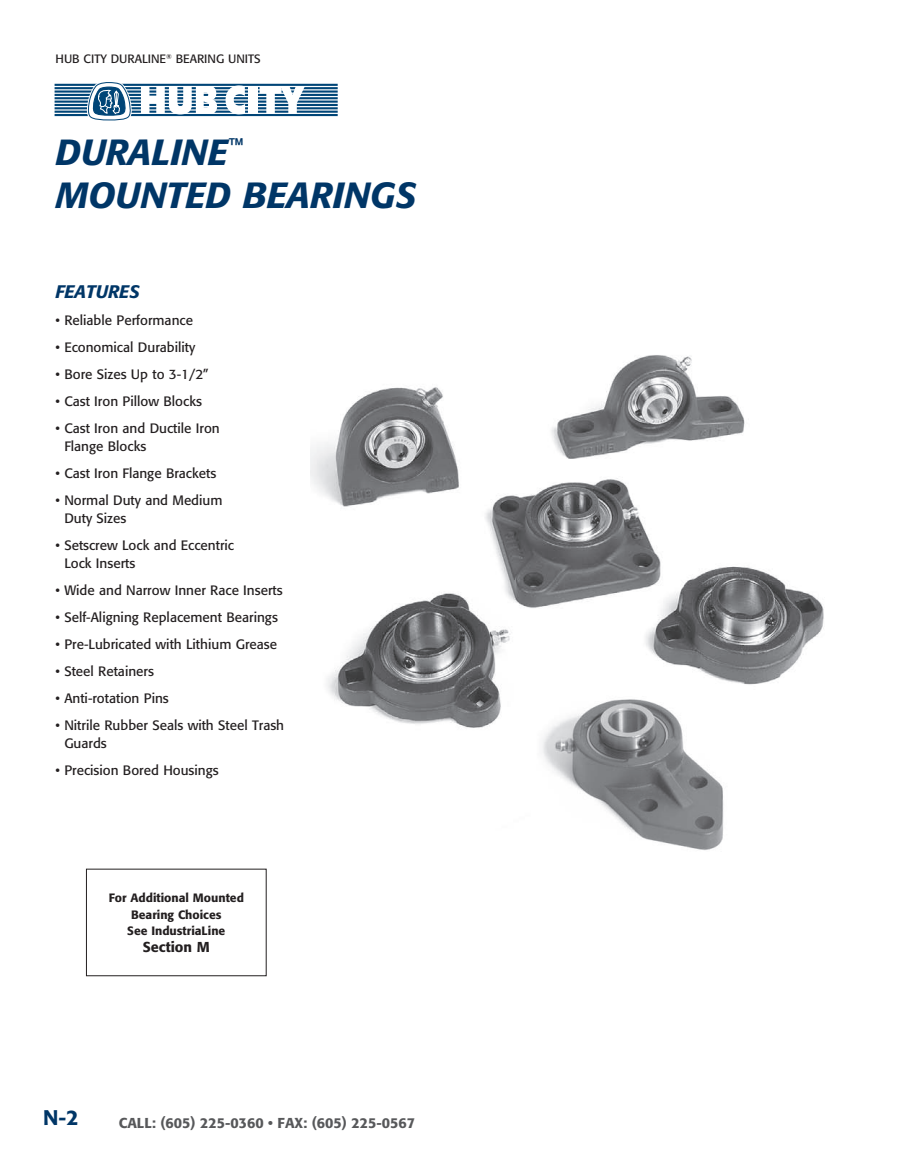
<style>
.page{position:relative;width:905px;height:1175px;background:#fff}
.page>*{position:absolute;margin:0;border:0;box-sizing:border-box;transform-origin:0 0}
.t1{font:italic 500 36px "Formata";color:#003667}
.t2{font:500 21px "Formata";color:#003667}
.t3{font:italic 500 18px "Formata";color:#003667}
.t4{font:500 14.25px "Formata";color:#57585a}
.t5{font:500 14.25px "Formata";color:#231f20}
.t6{font:13.5px/18px "Formata";color:#231f20}
.t7{font:500 12px/16.5px "Formata";color:#231f20;text-align:center}
.t8{font:12px "Formata";color:#231f20}
</style>
<div class="page">
<hr style="left:55px;top:84px;width:283px;height:2px;background:#004577">
<hr style="left:55px;top:87px;width:283px;height:2px;background:#004577">
<hr style="left:55px;top:90px;width:283px;height:3px;background:#004577">
<hr style="left:55px;top:94px;width:283px;height:2px;background:#004577">
<hr style="left:55px;top:97px;width:283px;height:2px;background:#004577">
<hr style="left:55px;top:101px;width:283px;height:2px;background:#004577">
<hr style="left:55px;top:104px;width:283px;height:2px;background:#004577">
<hr style="left:55px;top:107px;width:283px;height:2px;background:#004577">
<hr style="left:55px;top:111px;width:283px;height:2px;background:#004577">
<hr style="left:55px;top:114px;width:283px;height:2px;background:#004577">
<svg style="left:84px;top:82px;width:49px;height:39px"></svg>
<svg style="left:141px;top:87px;width:76px;height:26px"></svg>
<svg style="left:225px;top:85px;width:20px;height:28px"></svg>
<div style="left:248px;top:86px;width:10px;height:28px;background:#fff"></div>
<svg style="left:259px;top:87px;width:46px;height:26px"></svg>
<img style="left:310px;top:355px;width:514px;height:373px">
<div style="left:86px;top:868px;width:180px;height:108px;border:1px solid #231f20"></div>
<img style="left:532px;top:686px;width:220px;height:164px">
<p class="t8" style="left:56px;top:51px;width:207px">HUB CITY DURALINE<sup>®</sup> BEARING UNITS</p>
<h1 class="t1" style="left:56px;top:130px;width:188px">DURALINE<sup>™</sup></h1>
<h1 class="t1" style="left:56px;top:174px;width:362px">MOUNTED BEA RINGS</h1>
<h3 class="t3" style="left:56px;top:280px;width:85px">FEA TURES</h3>
<p class="t6" style="left:56px;top:311px;width:139px">• Reliable Performance</p>
<p class="t6" style="left:56px;top:338px;width:141px">• Economical Durability</p>
<p class="t6" style="left:56px;top:365px;width:154px">• Bore Sizes Up to 3-1/2”</p>
<p class="t6" style="left:56px;top:392px;width:148px">• Cast Iron Pillow Blocks</p>
<p class="t6" style="left:64px;top:419px;width:157px;text-indent:-9px">• Cast Iron and Ductile Iron<br>Flange Blocks</p>
<p class="t6" style="left:56px;top:464px;width:162px">• Cast Iron Flange Brackets</p>
<p class="t6" style="left:64px;top:491px;width:160px;text-indent:-9px">• Normal Duty and Medium<br>Duty Sizes</p>
<p class="t6" style="left:64px;top:536px;width:171px;text-indent:-9px">• Setscrew Lock and Eccentric<br>Lock Inserts</p>
<p class="t6" style="left:56px;top:581px;width:229px">• Wide and Narrow Inner Race Inserts</p>
<p class="t6" style="left:56px;top:608px;width:224px">• Self-Aligning Replacement Bearings</p>
<p class="t6" style="left:56px;top:635px;width:223px">• Pre-Lubricated with Lithium Grease</p>
<p class="t6" style="left:56px;top:662px;width:100px">• Steel Retainers</p>
<p class="t6" style="left:56px;top:689px;width:115px">• Anti-rotation Pins</p>
<p class="t6" style="left:64px;top:716px;width:221px;text-indent:-9px">• Nitrile Rubber Seals with Steel Trash<br>Guards</p>
<p class="t6" style="left:56px;top:761px;width:165px">• Precision Bored Housings</p>
<p class="t7" style="left:109px;top:890px;width:137px">For Additional Mounted<br>Bearing Choices<br>See IndustriaLine</p>
<p class="t5" style="left:143px;top:938px;width:68px">Section M</p>
<h2 class="t2" style="left:43px;top:1104px;width:37px">N-2</h2>
<p class="t4" style="left:119px;top:1114px;width:298px">CALL: (605) 225-0360 • FAX: (605) 225-0567</p>
</div>
